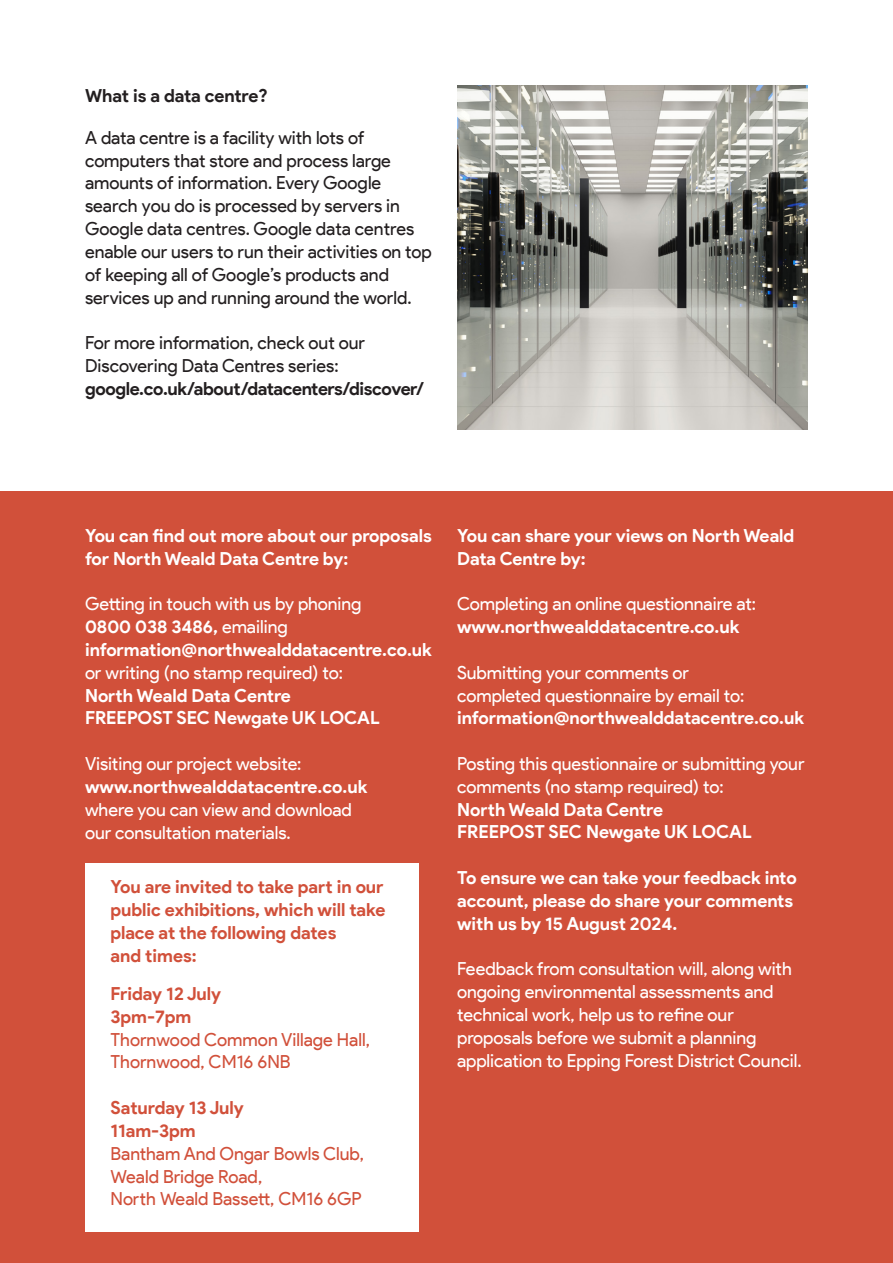
<style>
.page{position:relative;width:893px;height:1263px;background:#fff}
.page>*{position:absolute;margin:0;border:0;box-sizing:border-box;transform-origin:0 0}
.t1{font:18px/22.8px "Product Sans";letter-spacing:-.005em;color:#fff}
.t2{font:700 18px/22.8px "Product Sans";letter-spacing:-.005em;color:#fff}
.t3{font:18px/22.8px "Product Sans";color:#231f20}
.t4{font:18px/22.8px "Product Sans";color:#d1503a}
.t5{font:700 18px/22.8px "Product Sans";letter-spacing:-.005em;color:#d1503a}
.t6{font:700 18px "Product Sans";letter-spacing:-.005em;color:#231f20}
.s1{font-family:"Arial";font-size:17.25px}
.s2{font-weight:700}
.s3{font-weight:400}
</style>
<div class="page">
<div style="left:0;top:492px;width:893px;height:771px;background:#d1503a"></div>
<img style="left:457px;top:85px;width:351px;height:344px">
<div style="left:85px;top:863px;width:333px;height:369px;background:#fff"></div>
<p class="t6" style="left:85px;top:85px;width:184px">What is a data centre?</p>
<p class="t3" style="left:85px;top:126px;width:348px">A data centre is a facility with lots of computers that store and process large amounts of information. Every Google search you do is processed by servers in Google data centr<span class="s1">e</span>s. Google data centres enable our users to run their activities on top of keeping all of Google’s products and services up and running around the world.</p>
<p class="t3" style="left:85px;top:331px;width:341px">For more information, check out our<br>Discovering Data Centres series: <span class="s2">google.co.uk/about/datacenters/discover/</span></p>
<p class="t2" style="left:85px;top:524px;width:348px">You can find out more about our proposals for North Weald Data Centre by:</p>
<p class="t2" style="left:85px;top:593px;width:348px"><span class="s3">Getting in touch with us by phoning<br></span>0800 038 3486, <span class="s3">emailing </span>information@northwealddatacentre.co.uk</p>
<p class="t1" style="left:85px;top:661px;width:259px">or writing (no stamp required) to:<br><span class="s2">North Weald Data Centre</span></p>
<p class="t2" style="left:85px;top:707px;width:296px">FREEPOST SEC Newgate UK LOCAL</p>
<p class="t2" style="left:85px;top:752px;width:284px"><span class="s3">Visiting our project website: </span>www.northwealddatacentre.co.uk</p>
<p class="t1" style="left:85px;top:798px;width:268px">where you can view and download our consultation materials.</p>
<p class="t5" style="left:111px;top:876px;width:276px">You are invited to take part in our public exhibitions, which will take place at the following dates<br>and times:</p>
<p class="t4" style="left:111px;top:982px;width:261px"><span class="s2">Friday 12 July<br>3pm-7pm<br></span>Thornwood Common Village Hall,<br>Thornwood, CM16 6NB</p>
<p class="t4" style="left:111px;top:1096px;width:255px"><span class="s2">Saturday 13 July<br>11am-3pm<br></span>Bantham And Ongar Bowls Club,<br>Weald Bridge Road,<br>North Weald Bassett, CM16 6GP</p>
<p class="t2" style="left:457px;top:524px;width:339px">You can share your views on North Weald<br>Data Centre by:</p>
<p class="t1" style="left:457px;top:592px;width:300px">Completing an online questionnaire at: <span class="s2">www.northwealddatacentre.co.uk</span></p>
<p class="t1" style="left:457px;top:661px;width:289px">Submitting your comments or completed questionnaire by email to:</p>
<p class="t2" style="left:457px;top:707px;width:348px">information@northwealddatacentre.co.uk</p>
<p class="t1" style="left:457px;top:752px;width:349px">Posting this questionnaire or submitting your comments (no stamp required) to:</p>
<p class="t2" style="left:457px;top:798px;width:207px">North Weald Data Centre</p>
<p class="t2" style="left:457px;top:821px;width:296px">FREEPOST SEC Newgate UK LOCAL</p>
<p class="t2" style="left:457px;top:867px;width:341px">To ensure we can take your feedback into account, please do share your comments with us by 15 August 2024.</p>
<p class="t1" style="left:457px;top:958px;width:346px">Feedback from consultation will, along with ongoing environmental assessments and technical work, help us to refine our proposals before we submit a planning application to Epping Forest District Council.</p>
</div>
